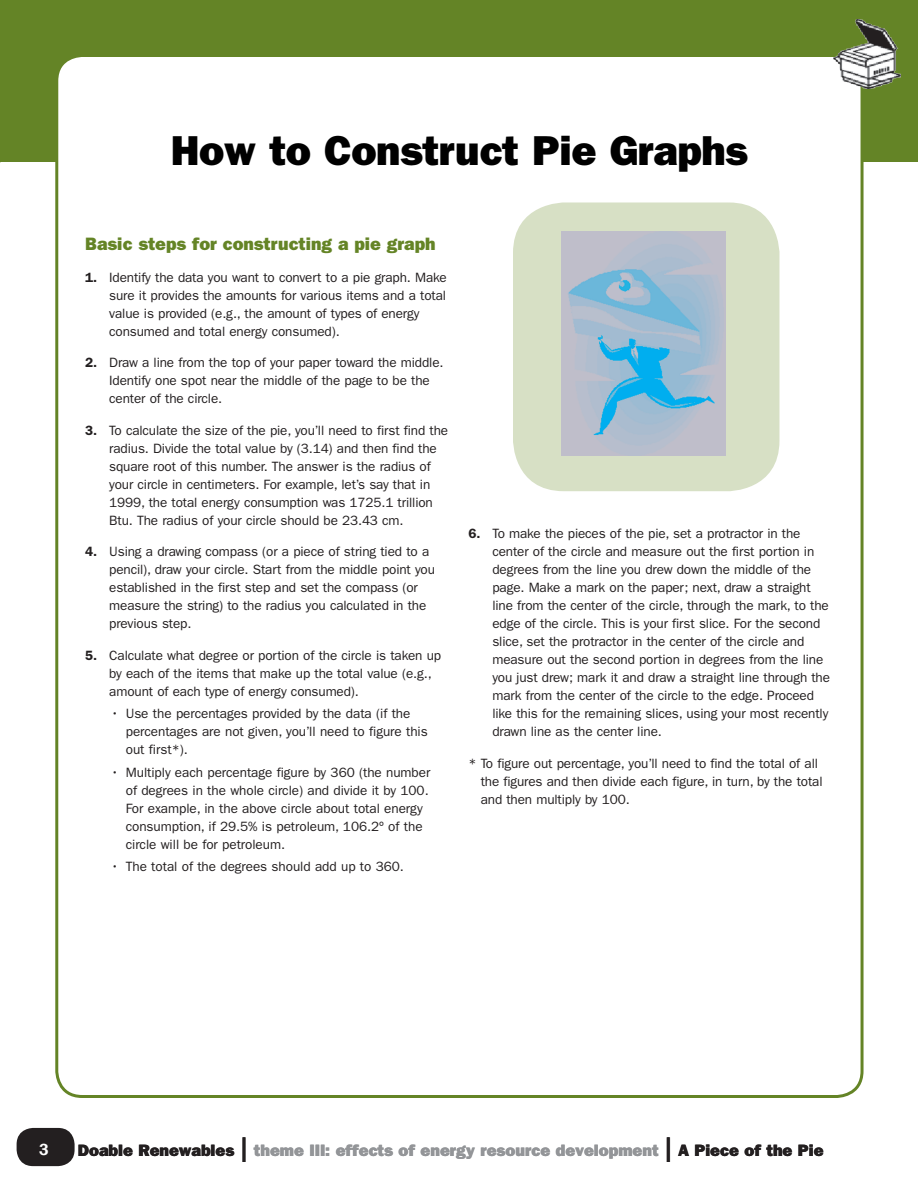
<style>
.page{position:relative;width:918px;height:1188px;background:#fff}
.page>*{position:absolute;margin:0;border:0;box-sizing:border-box;transform-origin:0 0}
.Chowderhead_page_hea{font:42px "ITC Franklin Gothic Std Hvy";letter-spacing:-.01em;color:#000}
.BC{font:18px "ITC Franklin Gothic Std Hvy";color:#648426}
.t1{font:16.5px "ITC Franklin Gothic Std Hvy";color:#939598}
.t2{font:16.5px "Franklin Gothic Demi";color:#fff}
.BC-2{font:13.5px/18px "ITC Franklin Gothic Std";letter-spacing:-.01em;color:#231f20}
.s1{font-weight:600}
.s2{color:#231f20}
.s3{font-family:"ITC Franklin Gothic Std";font-size:36px;color:#231f20}
</style>
<div class="page">
<div style="left:0;top:0;width:918px;height:162px;background:#648426"></div>
<div style="left:57px;top:56px;width:805px;height:1040px;background:#fff;border-radius:26px"></div>
<img style="left:834px;top:19px;width:66px;height:70px">
<div style="left:513px;top:202px;width:266px;height:289px;background:#d7e0c5;border-radius:51px"></div>
<img style="left:562px;top:232px;width:164px;height:223px">
<div style="left:17px;top:1128px;width:58px;height:38px;background:#231f20;border-radius:16px"></div>
<p class="Chowderhead_page_hea" style="left:171px;top:126px;width:579px">How to Construct Pie Graphs</p>
<p class="BC" style="left:85px;top:234px;width:352px">Basic steps for constructing a pie graph</p>
<p class="BC-2" style="left:109px;top:268px;width:339px;text-indent:-24px"><span class="s1">1.</span> Identify the data you want to convert to a pie graph. Make sure it provides the amounts for various items and a total value is provided (e.g. , the amount of types of energy consumed and total energy consumed).</p>
<p class="BC-2" style="left:109px;top:354px;width:333px;text-indent:-24px"><span class="s1">2.</span> Draw a line from the top of your paper toward the middle.<br>Identify one spot near the middle of the page to be the center of the circle.</p>
<p class="BC-2" style="left:109px;top:421px;width:340px;text-indent:-24px"><span class="s1">3.</span> To calculate the size of the pie, you’ll need to first find the radius. Divide the total value by (3. 14) and then find the square root of this number. The answer is the radius of your circle in centimeters. For example, let’s say that in 1999, the total energy consumption was 1725. 1 trillion Btu. The radius of your circle should be 23.43 cm.</p>
<p class="BC-2" style="left:109px;top:543px;width:327px;text-indent:-24px"><span class="s1">4.</span> Using a drawing compass (or a piece of string tied to a pencil), draw your circle. Start from the middle point you established in the first step and set the compass (or measure the string) to the radius you calculated in the previous step.</p>
<p class="BC-2" style="left:109px;top:646px;width:333px;text-indent:-24px"><span class="s1">5.</span> Calculate what degree or portion of the circle is taken up by each of the items that make up the total value (e.g. , amount of each type of energy consumed).</p>
<p class="BC-2" style="left:126px;top:705px;width:303px;text-indent:-15px">• Use the percentages provided by the data (if the percentages are not given, you’ll need to figure this out first*).</p>
<p class="BC-2" style="left:126px;top:763px;width:306px;text-indent:-15px">• Multiply each percentage figure by 360 (the number of degrees in the whole circle) and divide it by 100.<br>For example, in the above circle about total energy consumption, if 29.5% is petroleum, 106.2o of the circle will be for petroleum.</p>
<p class="BC-2" style="left:111px;top:858px;width:292px">• The total of the degrees should add up to 360.</p>
<p class="BC-2" style="left:492px;top:525px;width:339px;text-indent:-24px"><span class="s1">6.</span> To make the pieces of the pie, set a protractor in the center of the circle and measure out the first portion in degrees from the line you drew down the middle of the page. Make a mark on the paper; next, draw a straight line from the center of the circle, through the mark, to the edge of the circle. This is your first slice. For the second slice, set the protractor in the center of the circle and measure out the second portion in degrees from the line you just drew; mark it and draw a straight line through the mark from the center of the circle to the edge. Proceed like this for the remaining slices, using your most recently drawn line as the center line.</p>
<p class="BC-2" style="left:481px;top:754px;width:344px;text-indent:-12px">* To figure out percentage, you’ll need to find the total of all the figures and then divide each figure, in turn, by the total and then multiply by 100.</p>
<p class="t2" style="left:39px;top:1139px;width:11px">3</p>
<p class="t1" style="left:78px;top:1141px;width:747px"><span class="s2">Doable Renewables</span> <span class="s3">l</span> theme III: effects of energy resource development <span class="s3">l</span> <span class="s2">A Piece of the Pie</span></p>
</div>
